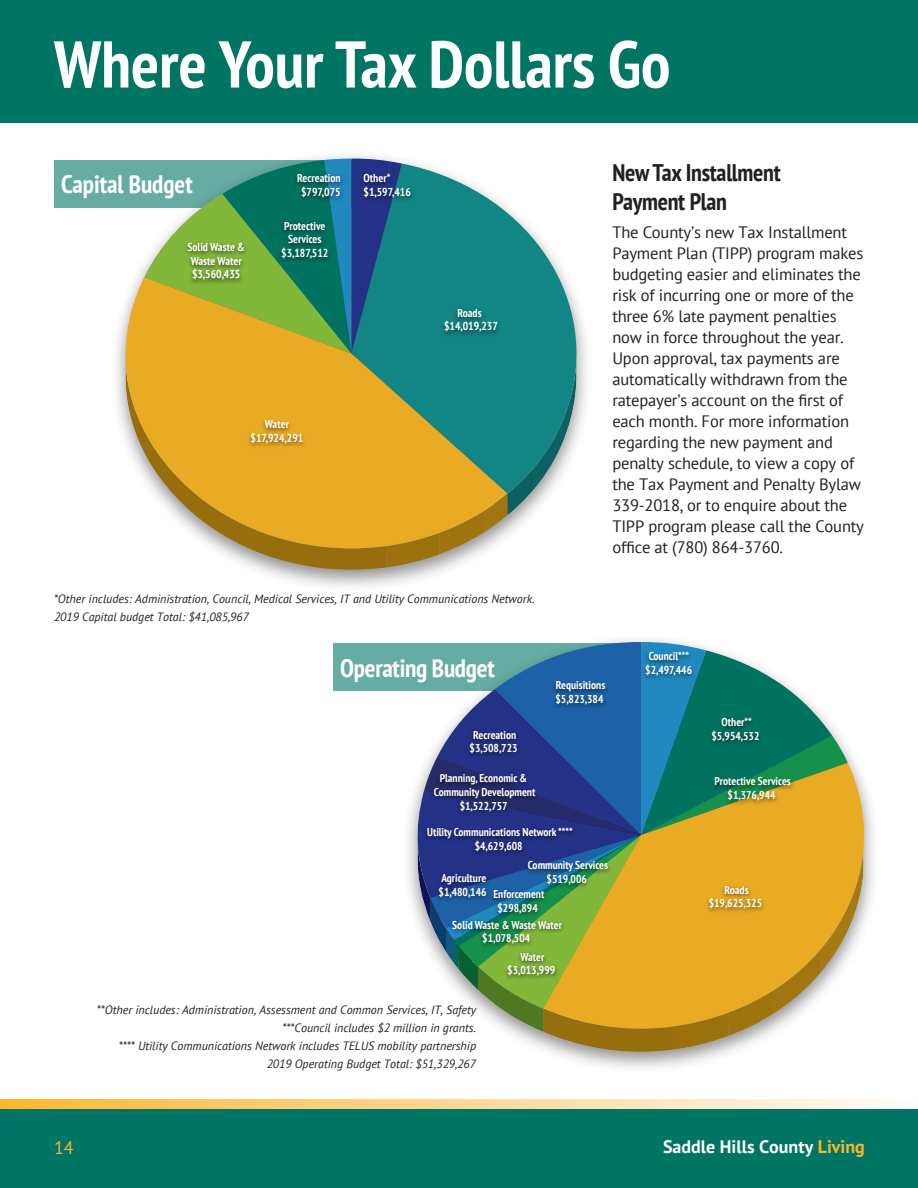
<style>
.page{position:relative;width:918px;height:1188px;background:#fff}
.page>*{position:absolute;margin:0;border:0;box-sizing:border-box;transform-origin:0 0}
.H1_Big{font:700 condensed 66px "PT Sans";color:#fff}
.t1{font:700 condensed 25.2px "PT Sans";letter-spacing:-.01em;color:#fff}
.t2{font:700 condensed 24px/28.8px "PT Sans";letter-spacing:-.01em;color:#231f20}
.t3{font:700 18px "PT Sans";color:#fff}
.t4{font:18px "PT Sans";color:#fcb729}
.Paragraph{font:16.5px/21px "PT Sans";letter-spacing:-.01em;color:#231f20}
.Footnote{font:italic 12px "PT Sans";color:#231f20}
.t5{font:700 condensed 11.55px/13.8px "PT Sans";color:#fff;text-align:center}
.t6{font:700 condensed 11.4px/13.6px "PT Sans";color:#fff;text-align:center}
.s1{color:#fcb729}
</style>
<div class="page">
<div style="left:0;top:1108px;width:918px;height:80px;background:#007563"></div>
<svg style="left:0;top:1099px;width:883px;height:9px;background:#fdd790"></svg>
<div style="left:0;top:0;width:918px;height:123px;background:#007563"></div>
<div style="left:54px;top:160px;width:308px;height:47px;background:#66aca3"></div>
<div style="left:110px;top:150px;width:482px;height:443px;background:#231f20;opacity:.5"></div>
<svg style="left:144px;top:159px;width:433px;height:409px"></svg>
<svg style="left:126px;top:548px;width:261px;height:22px"></svg>
<svg style="left:126px;top:277px;width:382px;height:271px;background:#aea348"></svg>
<img style="left:435px;top:302px;width:69px;height:40px">
<img style="left:244px;top:414px;width:66px;height:39px">
<img style="left:181px;top:237px;width:71px;height:53px">
<img style="left:275px;top:216px;width:60px;height:53px">
<img style="left:357px;top:168px;width:60px;height:39px">
<img style="left:291px;top:168px;width:56px;height:39px">
<div style="left:333px;top:644px;width:286px;height:47px;background:#66aca3"></div>
<div style="left:402px;top:634px;width:477px;height:441px;background:#231f20;opacity:.5"></div>
<svg style="left:415px;top:642px;width:448px;height:410px"></svg>
<img style="left:639px;top:646px;width:60px;height:40px">
<img style="left:705px;top:712px;width:63px;height:39px">
<img style="left:708px;top:771px;width:89px;height:39px">
<img style="left:702px;top:879px;width:69px;height:40px">
<img style="left:501px;top:954px;width:63px;height:32px">
<img style="left:446px;top:915px;width:123px;height:39px">
<img style="left:487px;top:884px;width:64px;height:39px">
<img style="left:521px;top:855px;width:94px;height:39px">
<img style="left:432px;top:868px;width:63px;height:39px">
<img style="left:421px;top:822px;width:158px;height:39px">
<img style="left:428px;top:768px;width:114px;height:53px">
<img style="left:463px;top:725px;width:63px;height:39px">
<img style="left:549px;top:675px;width:63px;height:39px">
<p class="H1_Big" style="left:54px;top:20px;width:618px">Where Your Tax Dollars Go</p>
<h3 class="t1" style="left:61px;top:168px;width:133px">Capital Budget</h3>
<p class="t5" style="left:187px;top:240px;width:59px;text-align:left">Solid Waste &amp;<br>Waste Water $3,560,435</p>
<p class="t5" style="left:297px;top:171px;width:45px">Recreation $797,075</p>
<p class="t5" style="left:281px;top:218px;width:49px">Protective<br>Services $3,187,512</p>
<p class="t5" style="left:364px;top:171px;width:49px;text-align:left">Other* $1,597,416</p>
<p class="t5" style="left:444px;top:305px;width:55px">Roads $14,019,237</p>
<p class="t5" style="left:251px;top:417px;width:54px">Water $17,924,291</p>
<p class="Footnote" style="left:54px;top:591px;width:482px">*Other includes: Administration, Council, Medical Services, IT and Utility Communications Network.</p>
<p class="Footnote" style="left:54px;top:609px;width:197px">2019 Capital budget Total: $41,085,967</p>
<h3 class="t2" style="left:612px;top:158px;width:170px">New Tax Installment<br>Payment Plan</h3>
<p class="Paragraph" style="left:612px;top:221px;width:253px">The County’s new Tax Installment Payment Plan (TIPP) program makes budgeting easier and eliminates the risk of incurring one or more of the three 6% late payment penalties now in force throughout the year.<br>Upon approval, tax payments are automatically withdrawn from the ratepayer’s account on the first of each month. For more information regarding the new payment and penalty schedule, to view a copy of the Tax Payment and Penalty Bylaw 339-2018, or to enquire about the TIPP program please call the County office at (780) 864-3760.</p>
<h3 class="t1" style="left:340px;top:651px;width:156px">Operating Budget</h3>
<p class="t6" style="left:645px;top:649px;width:48px;text-align:left">Council*** $2,497,446</p>
<p class="t6" style="left:555px;top:678px;width:51px;text-align:left">Requisitions $5,823,384</p>
<p class="t6" style="left:470px;top:727px;width:50px">Recreation $3,508,723</p>
<p class="t6" style="left:434px;top:771px;width:103px">Planning, Economic &amp;<br>Community Development $1,522,757</p>
<p class="t6" style="left:427px;top:825px;width:147px">Utility Communications Network **** $4,629,608</p>
<p class="t6" style="left:528px;top:858px;width:82px">Community Services</p>
<p class="t6" style="left:441px;top:871px;width:46px">Agriculture</p>
<p class="t6" style="left:547px;top:872px;width:42px">$519,006</p>
<p class="t6" style="left:439px;top:884px;width:50px">$1,480,146</p>
<p class="t6" style="left:493px;top:887px;width:53px">Enforcement $298,894</p>
<p class="t6" style="left:452px;top:918px;width:111px">Solid Waste &amp; Waste Water $1,078,504</p>
<p class="Footnote" style="left:97px;top:1003px;width:381px">**Other includes: Administration, Assessment and Common Services, IT, Safety</p>
<p class="Footnote" style="left:283px;top:1021px;width:195px">***Council includes $2 million in grants.</p>
<p class="Footnote" style="left:119px;top:1039px;width:359px">**** Utility Communications Network includes TELUS mobility partnership</p>
<p class="Footnote" style="left:267px;top:1057px;width:211px">2019 Operating Budget Total: $51,329,267</p>
<p class="t6" style="left:507px;top:950px;width:50px">Water $3,013,999</p>
<p class="t6" style="left:711px;top:715px;width:50px">Other** $5,954,532</p>
<p class="t6" style="left:715px;top:774px;width:78px">Protective Services $1,376,944</p>
<p class="t6" style="left:709px;top:882px;width:55px">Roads $19,625,325</p>
<p class="t4" style="left:54px;top:1136px;width:21px">14</p>
<p class="t3" style="left:663px;top:1135px;width:203px">Saddle Hills County <span class="s1">Living</span></p>
</div>
